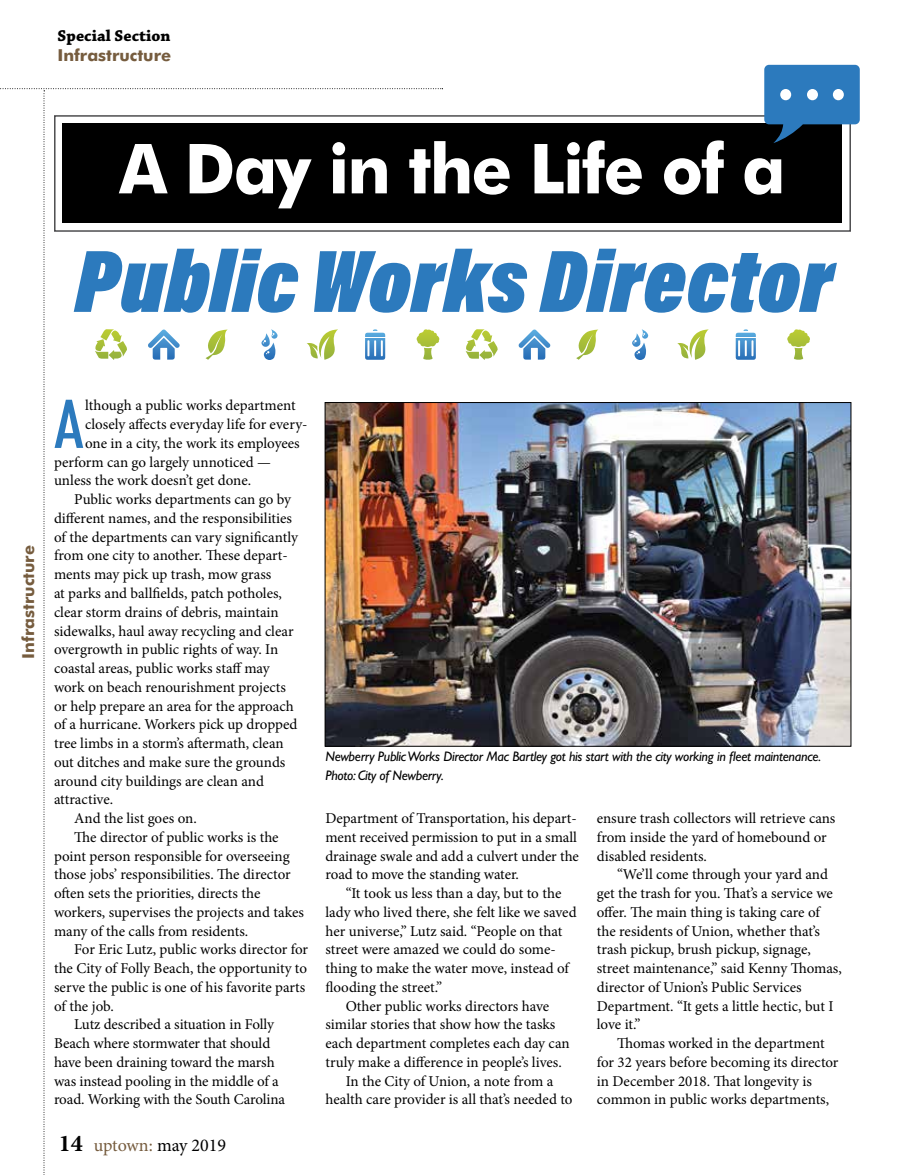
<style>
.page{position:relative;width:905px;height:1175px;background:#fff}
.page>*{position:absolute;margin:0;border:0;box-sizing:border-box;transform-origin:0 0}
.t1{font:italic 900 90px "Acumin Pro Cond";color:#2c7abd}
.t2{font:700 69px "Futura BT";letter-spacing:-.025em;color:#fff;scale:.96 1}
.t3{font:500 condensed 67.65px "Futura BT";color:#2c7abd}
.t4{font:18px "Minion Pro";letter-spacing:-.005em;color:#765c3e}
.t5{font:700 16.5px "Futura BT";color:#765c3e}
.t6{font:700 16.5px "Chaparral Pro";letter-spacing:.005em;color:#000}
.t7{font:15px/18.8px "Minion Pro";letter-spacing:-.005em;color:#000}
.t8{font:italic 13.8px/18.8px "Gill Sans Std";letter-spacing:-.02em;color:#000}
.s1{font-weight:700;font-size:24px;color:#000}
.s2{color:#000}
</style>
<div class="page">
<div style="left:54px;top:115px;width:796px;height:117px;background:#fff;border:2px solid #4d4d4f"></div>
<div style="left:62px;top:124px;width:780px;height:99px;background:#000"></div>
<svg style="left:764px;top:65px;width:95px;height:78px"></svg>
<div style="left:780px;top:89px;width:11px;height:11px;background:#fff;border-radius:50%"></div>
<div style="left:807px;top:89px;width:11px;height:11px;background:#fff;border-radius:50%"></div>
<div style="left:832px;top:89px;width:11px;height:11px;background:#fff;border-radius:50%"></div>
<img style="left:443px;top:404px;width:406px;height:340px">
<svg style="left:0;top:88px;width:443px;height:1087px"></svg>
<svg style="left:518px;top:329px;width:32px;height:30px"></svg>
<svg style="left:735px;top:329px;width:20px;height:31px"></svg>
<svg style="left:465px;top:329px;width:32px;height:31px"></svg>
<svg style="left:576px;top:329px;width:22px;height:31px"></svg>
<svg style="left:677px;top:329px;width:31px;height:31px"></svg>
<svg style="left:632px;top:329px;width:16px;height:31px"></svg>
<svg style="left:787px;top:329px;width:23px;height:31px"></svg>
<p class="t6" style="left:57px;top:26px;width:115px">Special Section</p>
<p class="t5" style="left:57px;top:45px;width:115px">Infrastructure</p>
<h2 class="t2" style="left:119px;top:127px;width:695px">A Day in the Life of a</h2>
<h1 class="t1" style="left:75px;top:224px;width:759px">Public Works Director</h1>
<p class="t5" style="left:18px;top:658px;width:115px;rotate:-90deg">Infrastructure</p>
<h3 class="t3" style="left:54px;top:383px;width:31px">A</h3>
<p class="t7" style="left:85px;top:396px;width:212px">lthough a public works department</p>
<p class="t7" style="left:85px;top:415px;width:224px">closely affects everyday life for every-</p>
<p class="t7" style="left:85px;top:434px;width:216px">one in a city, the work its employees</p>
<p class="t7" style="left:54px;top:452px;width:218px">perform can go largely unnoticed —</p>
<p class="t7" style="left:54px;top:471px;width:198px">unless the work doesn’t get done.</p>
<p class="t7" style="left:74px;top:490px;width:218px">Public works departments can go by</p>
<p class="t7" style="left:54px;top:509px;width:240px">different names, and the responsibilities</p>
<p class="t7" style="left:54px;top:527px;width:245px">of the departments can vary significantly</p>
<p class="t7" style="left:54px;top:546px;width:235px">from one city to another. These depart-</p>
<p class="t7" style="left:54px;top:565px;width:219px">ments may pick up trash, mow grass</p>
<p class="t7" style="left:54px;top:584px;width:229px">at parks and ballfields, patch potholes,</p>
<p class="t7" style="left:54px;top:602px;width:226px">clear storm drains of debris, maintain</p>
<p class="t7" style="left:54px;top:621px;width:241px">sidewalks, haul away recycling and clear</p>
<p class="t7" style="left:54px;top:640px;width:226px">overgrowth in public rights of way. In</p>
<p class="t7" style="left:54px;top:659px;width:217px">coastal areas, public works staff may</p>
<p class="t7" style="left:54px;top:677px;width:233px">work on beach renourishment projects</p>
<p class="t7" style="left:54px;top:696px;width:241px">or help prepare an area for the approach</p>
<p class="t7" style="left:54px;top:715px;width:245px">of a hurricane. Workers pick up dropped</p>
<p class="t7" style="left:54px;top:734px;width:231px">tree limbs in a storm’s aftermath, clean</p>
<p class="t7" style="left:54px;top:752px;width:233px">out ditches and make sure the grounds</p>
<p class="t7" style="left:54px;top:771px;width:211px">around city buildings are clean and</p>
<p class="t7" style="left:54px;top:790px;width:61px">attractive.</p>
<p class="t7" style="left:74px;top:809px;width:124px">And the list goes on.</p>
<p class="t7" style="left:74px;top:827px;width:206px">The director of public works is the</p>
<p class="t7" style="left:54px;top:846px;width:237px">point person responsible for overseeing</p>
<p class="t7" style="left:54px;top:865px;width:238px">those jobs’ responsibilities. The director</p>
<p class="t7" style="left:54px;top:884px;width:208px">often sets the priorities, directs the</p>
<p class="t7" style="left:54px;top:902px;width:251px">workers, supervises the projects and takes</p>
<p class="t7" style="left:54px;top:921px;width:196px">many of the calls from residents.</p>
<p class="t7" style="left:74px;top:940px;width:235px">For Eric Lutz, public works director for</p>
<p class="t7" style="left:54px;top:959px;width:254px">the City of Folly Beach, the opportunity to</p>
<p class="t7" style="left:54px;top:977px;width:253px">serve the public is one of his favorite parts</p>
<p class="t7" style="left:54px;top:996px;width:61px">of the job.</p>
<p class="t7" style="left:74px;top:1015px;width:201px">Lutz described a situation in Folly</p>
<p class="t7" style="left:54px;top:1034px;width:218px">Beach where stormwater that should</p>
<p class="t7" style="left:54px;top:1052px;width:222px">have been draining toward the marsh</p>
<p class="t7" style="left:54px;top:1071px;width:226px">was instead pooling in the middle of a</p>
<p class="t7" style="left:54px;top:1090px;width:233px">road. Working with the South Carolina</p>
<p class="t4" style="left:59px;top:1133px;width:169px"><span class="s1">14</span> uptown: <span class="s2">may 2019</span></p>
<p class="t8" style="left:325px;top:747px;width:497px">Newberry Public Works Director Mac Bartley got his start with the city working in fleet maintenance.<br>Photo: City of Newberry.</p>
<p class="t7" style="left:325px;top:809px;width:255px">Department of Transportation, his depart&shy;ment received permission to put in a small drainage swale and add a culvert under the road to move the standing water.</p>
<p class="t7" style="left:346px;top:884px;width:217px">“It took us less than a day, but to the</p>
<p class="t7" style="left:325px;top:902px;width:253px">lady who lived there, she felt like we saved</p>
<p class="t7" style="left:325px;top:921px;width:238px">her universe,” Lutz said. “People on that</p>
<p class="t7" style="left:325px;top:940px;width:232px">street were amazed we could do some-</p>
<p class="t7" style="left:325px;top:959px;width:245px">thing to make the water move, instead of</p>
<p class="t7" style="left:325px;top:977px;width:118px">flooding the street.”</p>
<p class="t7" style="left:346px;top:996px;width:205px">Other public works directors have</p>
<p class="t7" style="left:325px;top:1015px;width:231px">similar stories that show how the tasks</p>
<p class="t7" style="left:325px;top:1034px;width:246px">each department completes each day can</p>
<p class="t7" style="left:325px;top:1052px;width:238px">truly make a difference in people’s lives.</p>
<p class="t7" style="left:346px;top:1071px;width:209px">In the City of Union, a note from a</p>
<p class="t7" style="left:325px;top:1090px;width:248px">health care provider is all that’s needed to</p>
<p class="t7" style="left:597px;top:809px;width:240px">ensure trash collectors will retrieve cans from inside the yard of homebound or disabled residents.</p>
<p class="t7" style="left:597px;top:865px;width:246px;text-indent:20px">“We’ll come through your yard and get the trash for you. That’s a service we offer. The main thing is taking care of the residents of Union, whether that’s trash pickup, brush pickup, signage, street maintenance,” said Kenny Thomas, director of Union’s Public Services Department. “It gets a little hectic, but I love it.”</p>
<p class="t7" style="left:597px;top:1034px;width:243px;text-indent:20px">Thomas worked in the department for 32 years before becoming its director in December 2018. That longevity is common in public works departments,</p>
</div>
